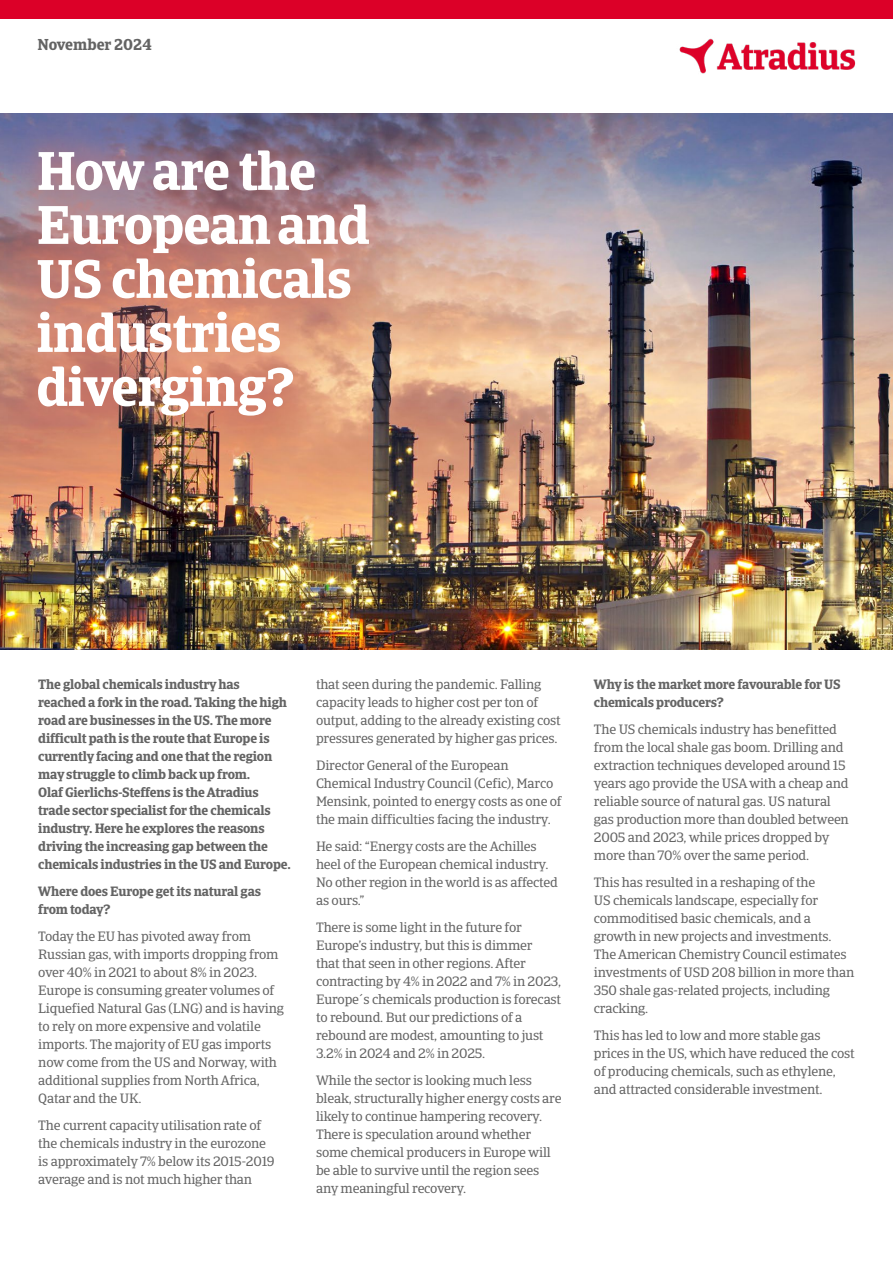
<style>
.page{position:relative;width:893px;height:1263px;background:#fff}
.page>*{position:absolute;margin:0;border:0;box-sizing:border-box;transform-origin:0 0}
.t1{font:700 54px/54px "Catalana";letter-spacing:-.015em;color:#fff}
.t2{font:700 15.75px "Catalana";color:#646464}
.t3{font:13.5px/18px "Catalana";letter-spacing:-.015em;color:#646464}
.t4{font:700 13.5px/18px "Catalana";letter-spacing:-.015em;color:#646464}
</style>
<div class="page">
<img style="left:659px;top:18px;width:216px;height:56px">
<img style="left:0;top:113px;width:893px;height:536px">
<div style="left:0;top:0;width:893px;height:18px;background:#dc0028"></div>
<img style="left:6px;top:119px;width:394px;height:329px">
<p class="t2" style="left:37px;top:35px;width:116px">November 2024</p>
<h1 class="t1" style="left:36px;top:145px;width:335px">How are the<br>European and<br>US chemicals industries diverging?</h1>
<p class="t4" style="left:38px;top:676px;width:254px">The global chemicals industry has reached a fork in the road. Taking the high road are businesses in the US. The more difficult path is the route that Europe is currently facing and one that the region may struggle to climb back up from.<br>Olaf Gierlichs-Steffens is the Atradius trade sector specialist for the chemicals industry. Here he explores the reasons driving the increasing gap between the chemicals industries in the US and Europe.</p>
<p class="t4" style="left:38px;top:883px;width:224px">Where does Europe get its natural gas from today?</p>
<p class="t3" style="left:38px;top:928px;width:247px">Today the EU has pivoted away from Russian gas, with imports dropping from over 40% in 2021 to about 8% in 2023.<br>Europe is consuming greater volumes of Liquefied Natural Gas (LNG) and is having to rely on more expensive and volatile imports. The majority of EU gas imports now come from the US and Norway, with additional supplies from North Africa, Qatar and the UK.</p>
<p class="t3" style="left:38px;top:1117px;width:238px">The current capacity utilisation rate of the chemicals industry in the eurozone is approximately 7% below its 2015-2019 average and is not much higher than</p>
<p class="t3" style="left:316px;top:676px;width:246px">that seen during the pandemic. Falling capacity leads to higher cost per ton of output, adding to the already existing cost pressures generated by higher gas prices.</p>
<p class="t3" style="left:316px;top:757px;width:247px">Director General of the European Chemical Industry Council (Cefic), Marco Mensink, pointed to energy costs as one of the main difficulties facing the industry.</p>
<p class="t3" style="left:316px;top:838px;width:243px">He said: “Energy costs are the Achilles heel of the European chemical industry.<br>No other region in the world is as affected as ours.”</p>
<p class="t3" style="left:316px;top:919px;width:247px">There is some light in the future for Europe’s industry, but this is dimmer<br>that that seen in other regions. After contracting by 4% in 2022 and 7% in 2023, Europe´s chemicals production is forecast to rebound. But our predictions of a rebound are modest, amounting to just 3.2% in 2024 and 2% in 2025.</p>
<p class="t3" style="left:316px;top:1072px;width:247px">While the sector is looking much less bleak, structurally higher energy costs are likely to continue hampering recovery.<br>There is speculation around whether some chemical producers in Europe will be able to survive until the region sees any meaningful recovery.</p>
<p class="t4" style="left:594px;top:676px;width:248px">Why is the market more favourable for US chemicals producers?</p>
<p class="t3" style="left:594px;top:721px;width:256px">The US chemicals industry has benefitted from the local shale gas boom. Drilling and extraction techniques developed around 15 years ago provide the USA with a cheap and reliable source of natural gas. US natural gas production more than doubled between 2005 and 2023, while prices dropped by more than 70% over the same period.</p>
<p class="t3" style="left:594px;top:874px;width:262px">This has resulted in a reshaping of the<br>US chemicals landscape, especially for commoditised basic chemicals, and a growth in new projects and investments.<br>The American Chemistry Council estimates investments of USD 208 billion in more than 350 shale gas-related projects, including cracking.</p>
<p class="t3" style="left:594px;top:1027px;width:262px">This has led to low and more stable gas prices in the US, which have reduced the cost of producing chemicals, such as ethylene, and attracted considerable investment.</p>
</div>
